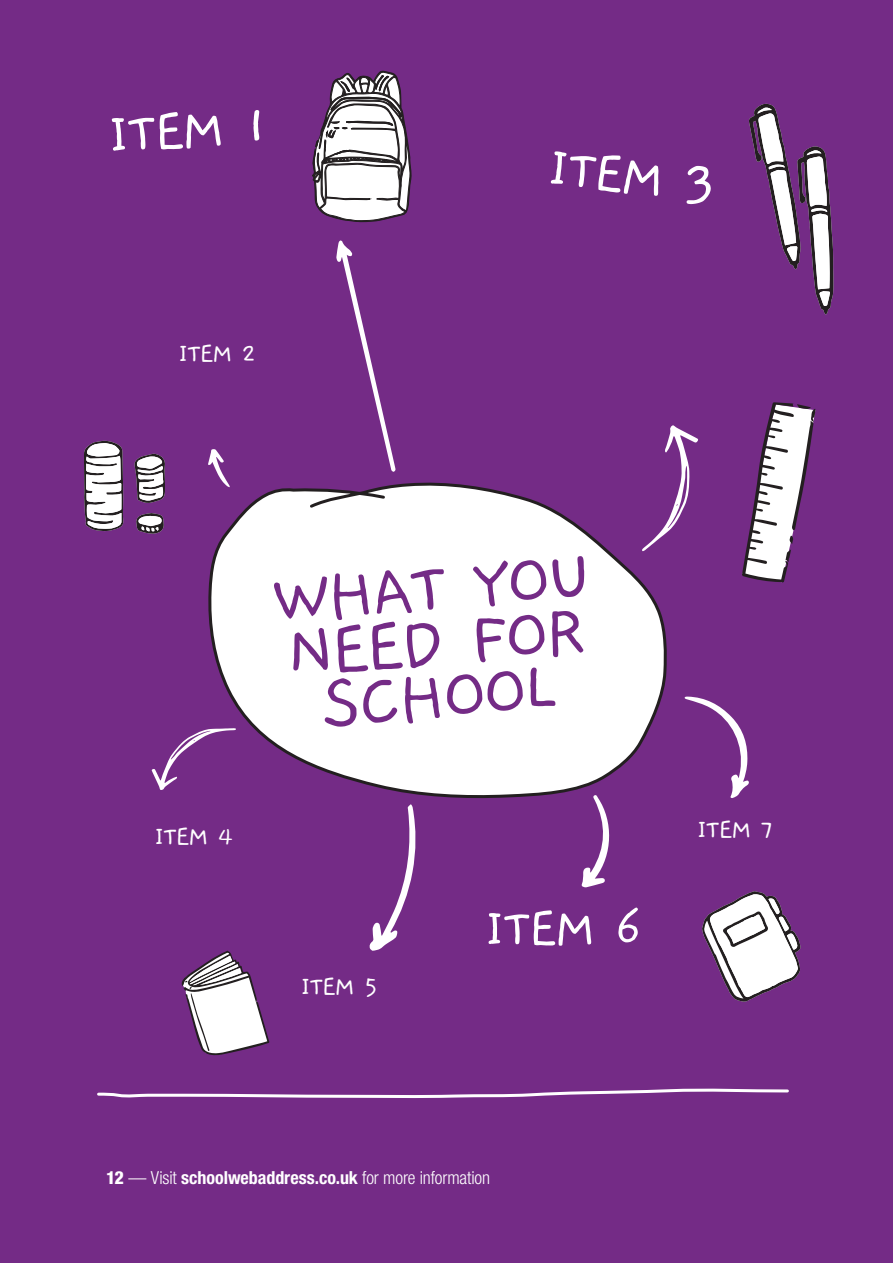
<style>
.page{position:relative;width:893px;height:1263px;background:#742b86}
.page>*{position:absolute;margin:0;border:0;box-sizing:border-box;transform-origin:0 0}
.t1{font:78.45px "Gaegu";color:#742b86}
.t2{font:61.5px "Gaegu";color:#fff}
.t3{font:58.5px "Gaegu";color:#fff}
.t4{font:28.5px "Gaegu";letter-spacing:-.05em;color:#fff}
.t5{font:300 condensed 18px "Helvetica Neue";letter-spacing:-.005em;color:#fff}
.s1{font-weight:800}
.s2{font-weight:700}
</style>
<div class="page">
<svg style="left:97px;top:1088px;width:692px;height:10px"></svg>
<svg style="left:208px;top:482px;width:459px;height:316px"></svg>
<svg style="left:642px;top:425px;width:56px;height:126px"></svg>
<svg style="left:152px;top:728px;width:84px;height:62px"></svg>
<svg style="left:208px;top:449px;width:22px;height:38px"></svg>
<svg style="left:685px;top:696px;width:64px;height:102px"></svg>
<svg style="left:581px;top:794px;width:33px;height:93px"></svg>
<svg style="left:369px;top:804px;width:47px;height:147px"></svg>
<svg style="left:312px;top:70px;width:100px;height:402px"></svg>
<svg style="left:702px;top:891px;width:99px;height:111px"></svg>
<svg style="left:749px;top:103px;width:85px;height:212px"></svg>
<svg style="left:182px;top:951px;width:87px;height:104px"></svg>
<svg style="left:742px;top:402px;width:73px;height:181px"></svg>
<svg style="left:84px;top:440px;width:40px;height:91px;background:#beb7bf"></svg>
<svg style="left:134px;top:454px;width:31px;height:49px;background:#a499a6"></svg>
<svg style="left:136px;top:513px;width:28px;height:21px"></svg>
<h2 class="t2" style="left:106px;top:104px;width:163px;rotate:-3deg">ITEM 1</h2>
<h3 class="t4" style="left:178px;top:339px;width:80px">ITEM 2</h3>
<h2 class="t2" style="left:551px;top:137px;width:170px;rotate:6deg">ITEM 3</h2>
<h1 class="t1" style="left:269px;top:561px;width:323px;rotate:-4deg">WHAT YOU</h1>
<h1 class="t1" style="left:284px;top:614px;width:301px;rotate:-4deg">NEED FOR</h1>
<h1 class="t1" style="left:319px;top:666px;width:238px;rotate:-4deg">SCHOOL</h1>
<h3 class="t4" style="left:154px;top:823px;width:80px">ITEM 4</h3>
<h3 class="t4" style="left:697px;top:815px;width:78px">ITEM 7</h3>
<h3 class="t4" style="left:301px;top:972px;width:79px">ITEM 5</h3>
<h3 class="t3" style="left:485px;top:899px;width:159px">ITEM 6</h3>
<p class="t5" style="left:106px;top:1167px;width:385px"><span class="s1">12</span> — Visit <span class="s2">schoolwebaddress.co.uk</span> for more information</p>
</div>
